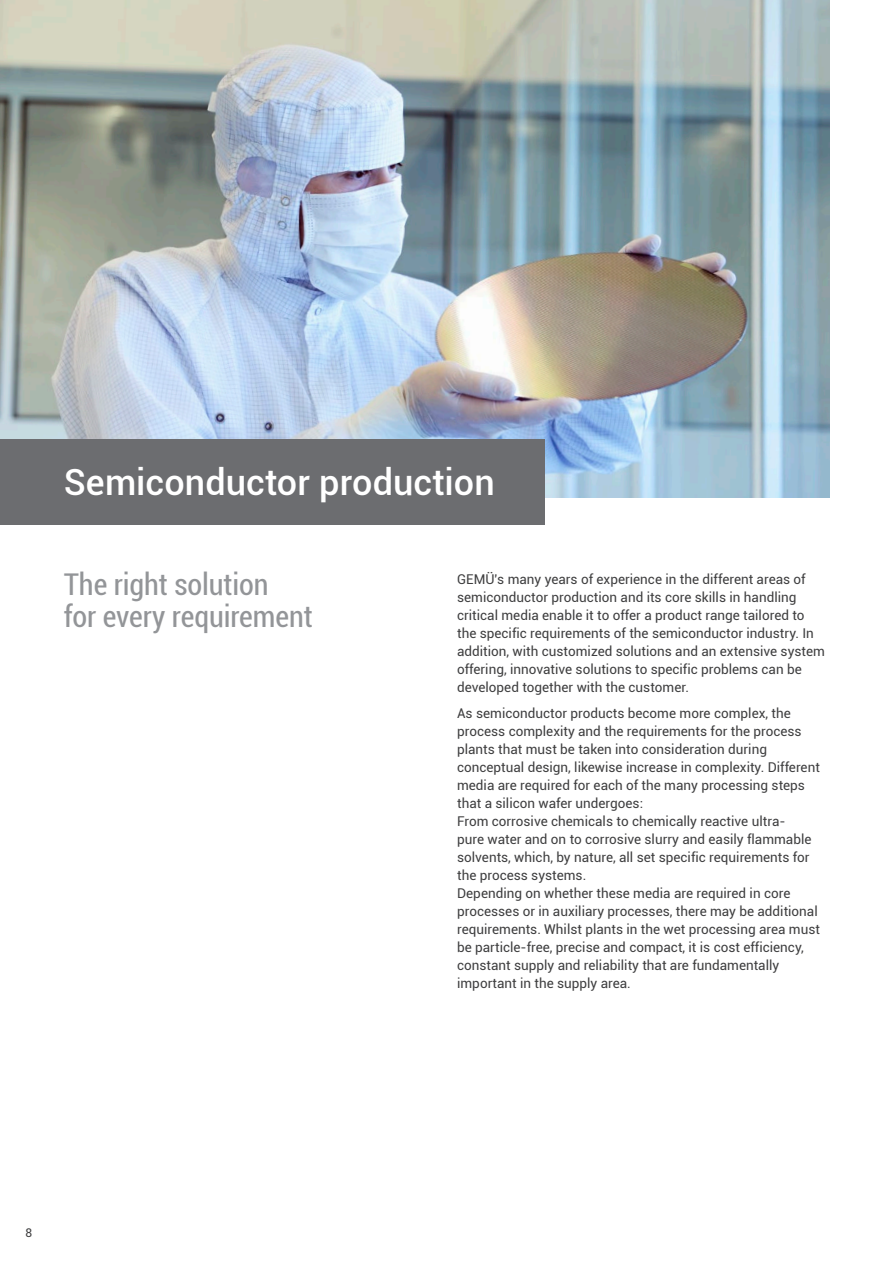
<style>
.page{position:relative;width:893px;height:1263px;background:#fff}
.page>*{position:absolute;margin:0;border:0;box-sizing:border-box;transform-origin:0 0}
.t1{font:500 36px "Roboto";color:#fff}
.t2{font:condensed 30px/31.5px "Roboto";letter-spacing:-.005em;color:#939598}
.t3{font:13.5px/18px "Roboto";color:#3e3e3f}
.t4{font:12px "Roboto";color:#3e3e3f}
</style>
<div class="page">
<img style="left:0;top:0;width:829px;height:497px">
<div style="left:0;top:440px;width:544px;height:85px;background:#6c6d70"></div>
<h1 class="t1" style="left:64px;top:457px;width:432px">Semiconductor production</h1>
<h2 class="t2" style="left:64px;top:568px;width:250px">The right solution<br>for every requirement</h2>
<p class="t3" style="left:457px;top:569px;width:369px">GEMÜ's many years of experience in the different areas of semiconductor production and its core skills in handling critical media enable it to offer a product range tailored to the specific requirements of the semiconductor industry. In addition, with customized solutions and an extensive system offering, innovative solutions to specific problems can be developed together with the customer.</p>
<p class="t3" style="left:457px;top:704px;width:364px">As semiconductor products become more complex, the process complexity and the requirements for the process plants that must be taken into consideration during conceptual design, likewise increase in complexity. Different media are required for each of the many processing steps that a silicon wafer undergoes:<br>From corrosive chemicals to chemically reactive ultra-<br>pure water and on to corrosive slurry and easily flammable solvents, which, by nature, all set specific requirements for the process systems.<br>Depending on whether these media are required in core processes or in auxiliary processes, there may be additional requirements. Whilst plants in the wet processing area must be particle-free, precise and compact, it is cost efficiency, constant supply and reliability that are fundamentally important in the supply area.</p>
<p class="t4" style="left:26px;top:1225px;width:8px">8</p>
</div>
